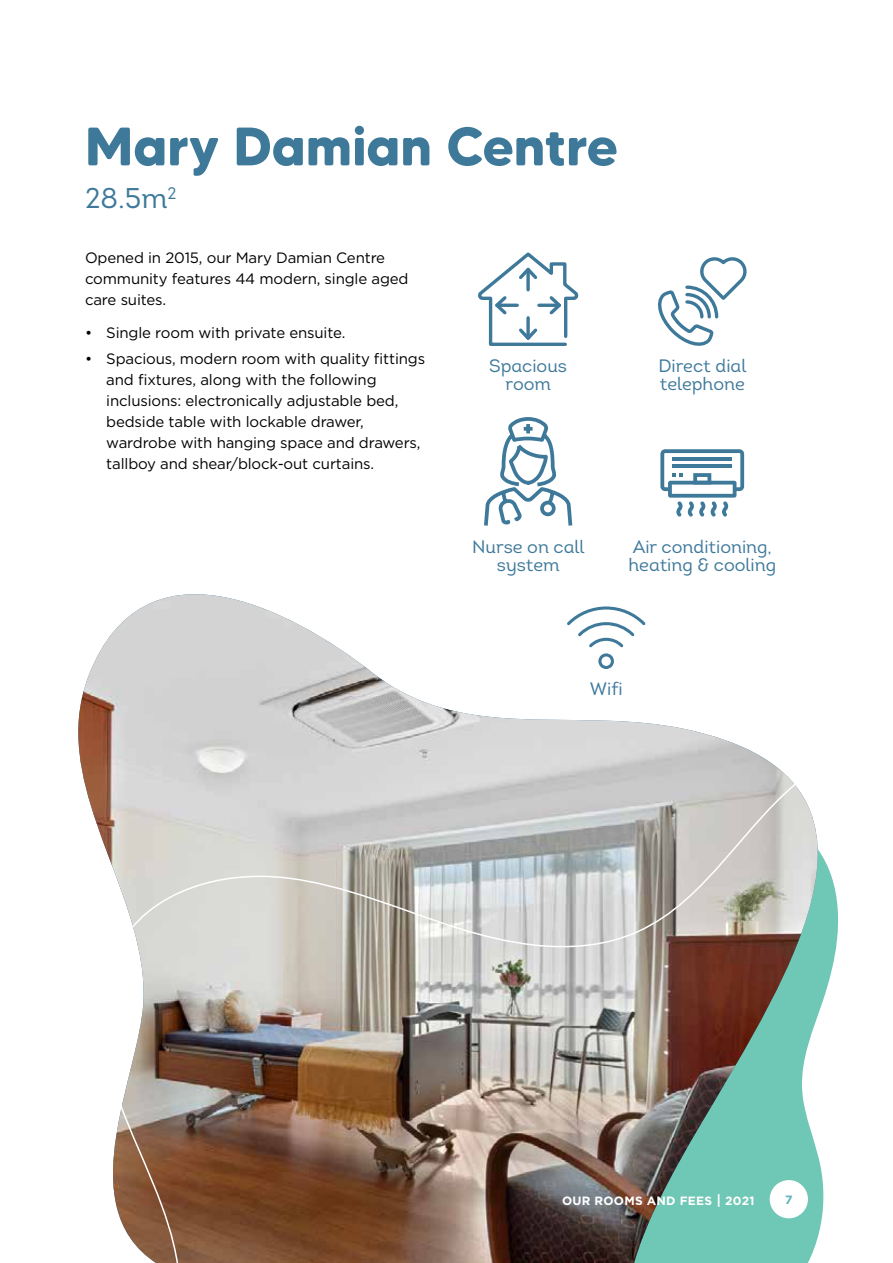
<style>
.page{position:relative;width:893px;height:1263px;background:#fff}
.page>*{position:absolute;margin:0;border:0;box-sizing:border-box;transform-origin:0 0}
.t1{font:700 54px "MADE Tommy Soft";letter-spacing:-.005em;color:#3e799a}
.t2{font:28.5px "Intro Book Alt";color:#3e799a}
.t3{font:18px/18px "Intro Book Alt";color:#3e799a;text-align:center}
.t4{font:15px/21px "Gotham";letter-spacing:-.01em;color:#000}
.t5{font:700 12px "Gotham";letter-spacing:.02em;color:#fff}
.t6{font:700 12px "Gotham";color:#60b2bc}
.s1{font-size:13.5px}
</style>
<div class="page">
<img style="left:78px;top:594px;width:568px;height:222px">
<img style="left:94px;top:721px;width:745px;height:542px">
<svg style="left:478px;top:252px;width:101px;height:94px"></svg>
<svg style="left:658px;top:258px;width:89px;height:88px"></svg>
<svg style="left:660px;top:449px;width:84px;height:68px"></svg>
<svg style="left:482px;top:417px;width:92px;height:846px"></svg>
<svg style="left:598px;top:653px;width:17px;height:16px"></svg>
<svg style="left:567px;top:606px;width:78px;height:41px"></svg>
<div style="left:770px;top:1180px;width:38px;height:38px;background:#fff;border-radius:50%"></div>
<h1 class="t1" style="left:85px;top:113px;width:534px">Mary Damian Centre</h1>
<h2 class="t2" style="left:85px;top:181px;width:93px">28.5m<sup>2</sup></h2>
<p class="t4" style="left:85px;top:246px;width:325px">Opened in 2015, our Mary Damian Centre community features 44 modern, single aged care suites.</p>
<p class="t4" style="left:85px;top:322px;width:262px">• Single room with private ensuite.</p>
<p class="t4" style="left:106px;top:347px;width:320px;text-indent:-21px">• Spacious, modern room with quality fittings and fixtures, along with the following inclusions: electronically adjustable bed, bedside table with lockable drawer, wardrobe with hanging space and drawers, tallboy and shear/block-out curtains.</p>
<p class="t3" style="left:489px;top:356px;width:79px">Spacious room</p>
<p class="t3" style="left:658px;top:356px;width:89px;text-align:left">Direct dial telephone</p>
<p class="t3" style="left:472px;top:537px;width:114px">Nurse on call system</p>
<p class="t3" style="left:628px;top:537px;width:149px;text-align:left">Air conditioning, heating &amp; cooling</p>
<p class="t3" style="left:590px;top:680px;width:34px">Wifi</p>
<p class="t5" style="left:562px;top:1192px;width:194px">OUR ROOMS AND FEES <span class="s1">|</span> 2021</p>
<p class="t6" style="left:785px;top:1192px;width:9px">7</p>
</div>
